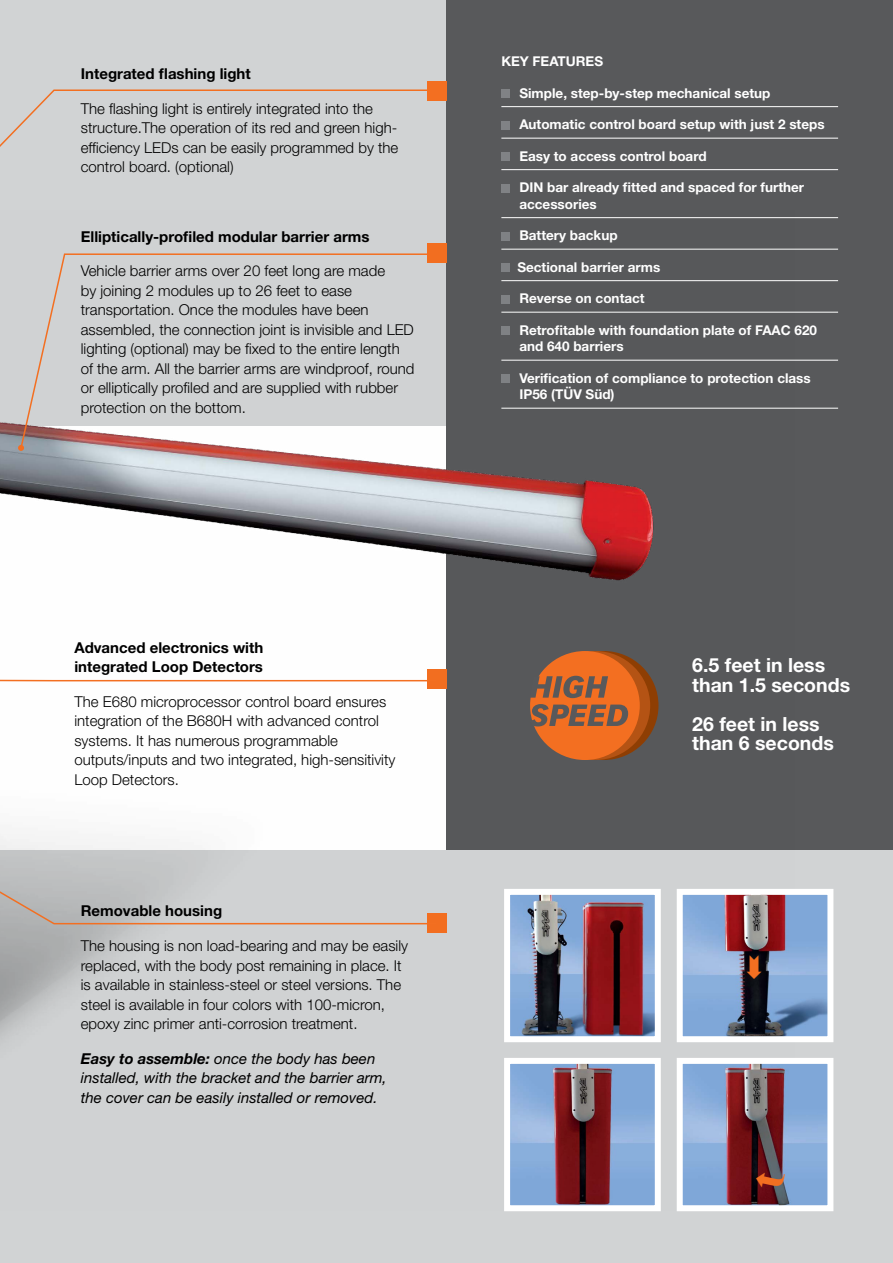
<style>
.page{position:relative;width:893px;height:1263px;background:#fff}
.page>*{position:absolute;margin:0;border:0;box-sizing:border-box;transform-origin:0 0}
.t1{font:700 19.5px/19.5px "Helvetica Neue LT Std";color:#fff}
.t2{font:300 15px/19.5px "Helvetica Neue LT Std";color:#000}
.t3{font:700 15px/19.5px "Helvetica Neue LT Std";color:#000}
.t4{font:italic 15px/19.5px "Helvetica Neue LT Std";color:#000}
.t5{font:700 13.5px/16.5px "Helvetica Neue LT Std";color:#fff}
.s1{font-weight:700}
</style>
<div class="page">
<div style="left:0;top:0;width:446px;height:425px;background:#d1d3d4"></div>
<div style="left:446px;top:0;width:447px;height:850px;background:#58595b"></div>
<div style="left:0;top:850px;width:893px;height:413px;background:#d1d3d4"></div>
<hr style="left:501px;top:106px;width:337px;height:1px;background:#fff">
<hr style="left:501px;top:138px;width:337px;height:1px;background:#fff">
<hr style="left:501px;top:169px;width:337px;height:1px;background:#fff">
<hr style="left:501px;top:217px;width:337px;height:1px;background:#fff">
<hr style="left:501px;top:249px;width:337px;height:1px;background:#fff">
<hr style="left:501px;top:280px;width:337px;height:1px;background:#fff">
<hr style="left:501px;top:312px;width:337px;height:1px;background:#fff">
<hr style="left:501px;top:360px;width:337px;height:1px;background:#fff">
<hr style="left:501px;top:408px;width:337px;height:1px;background:#fff">
<div style="left:501px;top:89px;width:9px;height:9px;background:#808285"></div>
<div style="left:501px;top:121px;width:9px;height:8px;background:#808285"></div>
<div style="left:501px;top:152px;width:9px;height:9px;background:#808285"></div>
<div style="left:501px;top:184px;width:9px;height:8px;background:#808285"></div>
<div style="left:427px;top:81px;width:19px;height:19px;background:#f36f21"></div>
<img style="left:0;top:217px;width:794px;height:823px">
<svg style="left:0;top:89px;width:445px;height:249px"></svg>
<svg style="left:19px;top:253px;width:424px;height:197px"></svg>
<svg style="left:18px;top:445px;width:6px;height:6px"></svg>
<svg style="left:0;top:791px;width:438px;height:134px"></svg>
<svg style="left:0;top:678px;width:438px;height:4px"></svg>
<img style="left:511px;top:896px;width:143px;height:139px">
<div style="left:504px;top:889px;width:157px;height:153px;border:6px solid #fff"></div>
<img style="left:511px;top:1065px;width:143px;height:139px">
<div style="left:504px;top:1058px;width:157px;height:153px;border:6px solid #fff"></div>
<img style="left:684px;top:896px;width:142px;height:139px">
<div style="left:677px;top:889px;width:156px;height:153px;border:6px solid #fff"></div>
<img style="left:684px;top:1065px;width:142px;height:139px">
<div style="left:677px;top:1058px;width:156px;height:153px;border:6px solid #fff"></div>
<div style="left:549px;top:651px;width:109px;height:109px;background:#8e3e03;border-radius:50%"></div>
<div style="left:540px;top:651px;width:110px;height:109px;background:#b45314;border-radius:50%"></div>
<div style="left:530px;top:651px;width:110px;height:109px;background:#f36f21;border-radius:50%"></div>
<svg style="left:530px;top:676px;width:78px;height:22px"></svg>
<svg style="left:530px;top:704px;width:98px;height:22px"></svg>
<svg style="left:747px;top:955px;width:15px;height:24px"></svg>
<svg style="left:754px;top:1169px;width:31px;height:23px"></svg>
<p class="t3" style="left:81px;top:64px;width:171px">Integrated flashing light</p>
<p class="t2" style="left:81px;top:98px;width:319px">The flashing light is entirely integrated into the structure.The operation of its red and green high&shy;efficiency LEDs can be easily programmed by the control board. (optional)</p>
<p class="t3" style="left:81px;top:226px;width:290px">Elliptically-profiled modular barrier arms</p>
<p class="t2" style="left:81px;top:261px;width:335px">Vehicle barrier arms over 20 feet long are made<br>by joining 2 modules up to 26 feet to ease transportation. Once the modules have been assembled, the connection joint is invisible and LED lighting (optional) may be fixed to the entire length of the arm. All the barrier arms are windproof, round or elliptically profiled and are supplied with rubber protection on the bottom.</p>
<p class="t5" style="left:501px;top:53px;width:103px">KEY FEATURES</p>
<p class="t5" style="left:519px;top:84px;width:253px">Simple, step-by-step mechanical setup</p>
<p class="t5" style="left:519px;top:116px;width:307px">Automatic control board setup with just 2 steps</p>
<p class="t5" style="left:519px;top:147px;width:189px">Easy to access control board</p>
<p class="t5" style="left:519px;top:179px;width:286px">DIN bar already fitted and spaced for further accessories</p>
<p class="t5" style="left:519px;top:227px;width:100px">Battery backup</p>
<p class="t5" style="left:517px;top:258px;width:144px">Sectional barrier arms</p>
<p class="t5" style="left:519px;top:290px;width:127px">Reverse on contact</p>
<p class="t5" style="left:519px;top:321px;width:299px">Retrofitable with foundation plate of FAAC 620 and 640 barriers</p>
<p class="t5" style="left:519px;top:369px;width:293px">Verification of compliance to protection class<br>IP56 (TÜV Süd)</p>
<p class="t3" style="left:74px;top:637px;width:190px">Advanced electronics with integrated Loop Detectors</p>
<p class="t2" style="left:74px;top:691px;width:323px">The E680 microprocessor control board ensures integration of the B680H with advanced control systems. It has numerous programmable outputs/inputs and two integrated, high-sensitivity Loop Detectors.</p>
<p class="t3" style="left:81px;top:901px;width:143px">Removable housing</p>
<p class="t2" style="left:81px;top:935px;width:329px">The housing is non load-bearing and may be easily replaced, with the body post remaining in place. It is available in stainless-steel or steel versions. The steel is available in four colors with 100-micron, epoxy zinc primer anti-corrosion treatment.</p>
<p class="t4" style="left:81px;top:1048px;width:307px"><span class="s1">Easy to assemble:</span> once the body has been installed, with the bracket and the barrier arm, the cover can be easily installed or removed.</p>
<h1 class="t1" style="left:692px;top:655px;width:159px">6.5 feet in less than 1.5 seconds</h1>
<h1 class="t1" style="left:692px;top:714px;width:143px">26 feet in less than 6 seconds</h1>
</div>
